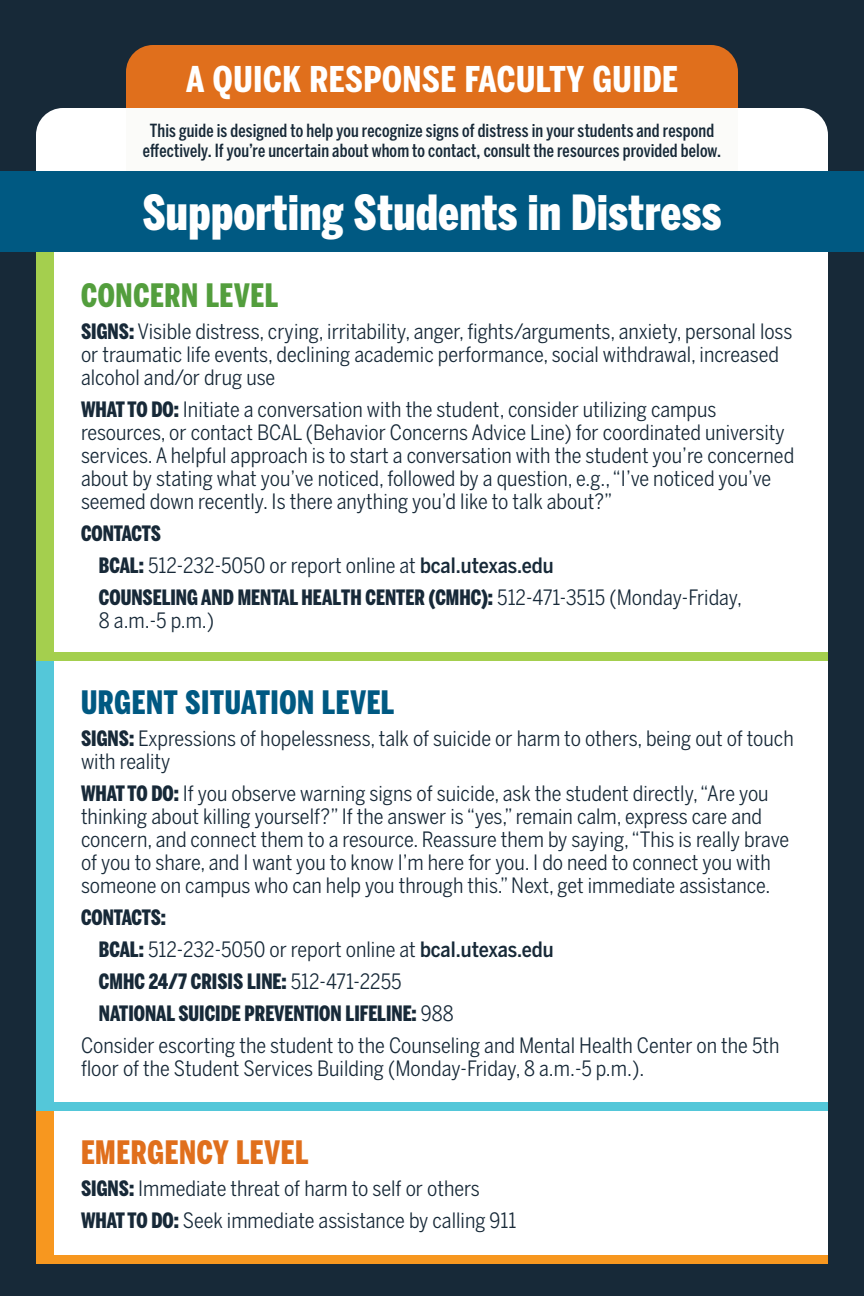
<style>
.page{position:relative;width:864px;height:1296px;background:#fff}
.page>*{position:absolute;margin:0;border:0;box-sizing:border-box;transform-origin:0 0}
.t1{font:900 48px "Benton Sans Comp";letter-spacing:.01em;color:#fff}
.t2{font:44px "Benton Sans Comp Bold SC";letter-spacing:-.005em;color:#fff}
.t3{font:900 32px "Benton Sans Comp";letter-spacing:.02em;color:#005982}
.t4{font:900 32px "Benton Sans Comp";letter-spacing:.02em;color:#e06f1c}
.t5{font:900 32px "Benton Sans Comp";letter-spacing:.02em;color:#539e3d}
.t6{font:21px/23px "Benton Sans Cond";color:#172938}
.t7{font:900 21px/32px "Benton Sans Comp";color:#172938}
.t8{font:500 18px/20px "Benton Sans Comp";letter-spacing:.01em;color:#172938;text-align:center}
.s1{font-family:"Benton Sans Comp";font-weight:900}
.s2{font-weight:500}
.s3{font-family:"Benton Sans Cond";font-weight:400}
</style>
<div class="page">
<div style="left:0;top:0;width:864px;height:162px;background:#172938"></div>
<div style="left:0;top:1260px;width:864px;height:36px;background:#172938"></div>
<div style="left:828px;top:0;width:36px;height:1296px;background:#172938"></div>
<div style="left:0;top:0;width:36px;height:1296px;background:#172938"></div>
<div style="left:126px;top:45px;width:612px;height:63px;background:#e06f1c"></div>
<div style="left:36px;top:108px;width:792px;height:54px;background:#fff"></div>
<div style="left:36px;top:252px;width:18px;height:405px;background:#a4cf4e"></div>
<div style="left:36px;top:657px;width:18px;height:450px;background:#54c7d9"></div>
<div style="left:36px;top:1107px;width:18px;height:153px;background:#f7971f"></div>
<div style="left:36px;top:652px;width:792px;height:10px;background:#a4cf4e"></div>
<div style="left:36px;top:1102px;width:792px;height:10px;background:#54c7d9"></div>
<div style="left:36px;top:1256px;width:792px;height:8px;background:#f7971f"></div>
<div style="left:126px;top:108px;width:612px;height:63px;background:#fbfbf9"></div>
<div style="left:0;top:171px;width:864px;height:81px;background:#005982"></div>
<h2 class="t2" style="left:186px;top:51px;width:494px">A QUICK RESPONSE FACULTY GUIDE</h2>
<p class="t8" style="left:143px;top:120px;width:580px">This guide is designed to help you recognize signs of distress in your students and respond effectively. If you’re uncertain about whom to contact, consult the resources provided below.</p>
<h1 class="t1" style="left:142px;top:185px;width:581px">Supporting Students in Distress</h1>
<h3 class="t5" style="left:81px;top:277px;width:199px">CONCERN LEVEL</h3>
<p class="t6" style="left:81px;top:319px;width:713px"><span class="s1">SIGNS:</span> Visible distress, crying, irritability, anger, fights/arguments, anxiety, personal loss or traumatic life events, declining academic performance, social withdrawal, increased alcohol and/or drug use</p>
<p class="t6" style="left:81px;top:397px;width:715px"><span class="s1">WHAT TO DO:</span> Initiate a conversation with the student, consider utilizing campus resources, or contact BCAL (Behavior Concerns Advice Line) for coordinated university services. A helpful approach is to start a conversation with the student you’re concerned about by stating what you’ve noticed, followed by a question, e.g., “I’ve noticed you’ve seemed down recently. Is there anything you’d like to talk about?”</p>
<p class="t7" style="left:81px;top:517px;width:81px">CONTACTS</p>
<p class="t6" style="left:99px;top:553px;width:456px"><span class="s1">BCAL:</span> 512-232-5050 or report online at <span class="s2">bcal.utexas.edu</span></p>
<p class="t7" style="left:99px;top:581px;width:645px">COUNSELING AND MENTAL HEALTH CENTER (CMHC): <span class="s3">512-471-3515 (Monday-Friday,</span></p>
<p class="t6" style="left:99px;top:608px;width:117px">8 a.m.-5 p.m.)</p>
<h3 class="t3" style="left:81px;top:684px;width:315px">URGENT SITUATION LEVEL</h3>
<p class="t6" style="left:81px;top:726px;width:714px"><span class="s1">SIGNS:</span> Expressions of hopelessness, talk of suicide or harm to others, being out of touch with reality</p>
<p class="t6" style="left:81px;top:781px;width:710px"><span class="s1">WHAT TO DO:</span> If you observe warning signs of suicide, ask the student directly, “Are you thinking about killing yourself?” If the answer is “yes,” remain calm, express care and concern, and connect them to a resource. Reassure them by saying, “This is really brave of you to share, and I want you to know I’m here for you. I do need to connect you with someone on campus who can help you through this.” Next, get immediate assistance.</p>
<p class="t7" style="left:81px;top:901px;width:87px">CONTACTS:</p>
<p class="t6" style="left:99px;top:937px;width:456px"><span class="s1">BCAL:</span> 512-232-5050 or report online at <span class="s2">bcal.utexas.edu</span></p>
<p class="t7" style="left:99px;top:965px;width:356px">CMHC 24/7 CRISIS LINE: <span class="s3">512-471-2255<br></span>NATIONAL SUICIDE PREVENTION LIFELINE: <span class="s3">988</span></p>
<p class="t6" style="left:81px;top:1033px;width:700px">Consider escorting the student to the Counseling and Mental Health Center on the 5th floor of the Student Services Building (Monday-Friday, 8 a.m.-5 p.m.).</p>
<h3 class="t4" style="left:81px;top:1134px;width:229px">EMERGENCY LEVEL</h3>
<p class="t6" style="left:81px;top:1172px;width:437px;line-height:32px"><span class="s1">SIGNS:</span> Immediate threat of harm to self or others<br><span class="s1">WHAT TO DO:</span> Seek immediate assistance by calling 911</p>
</div>
